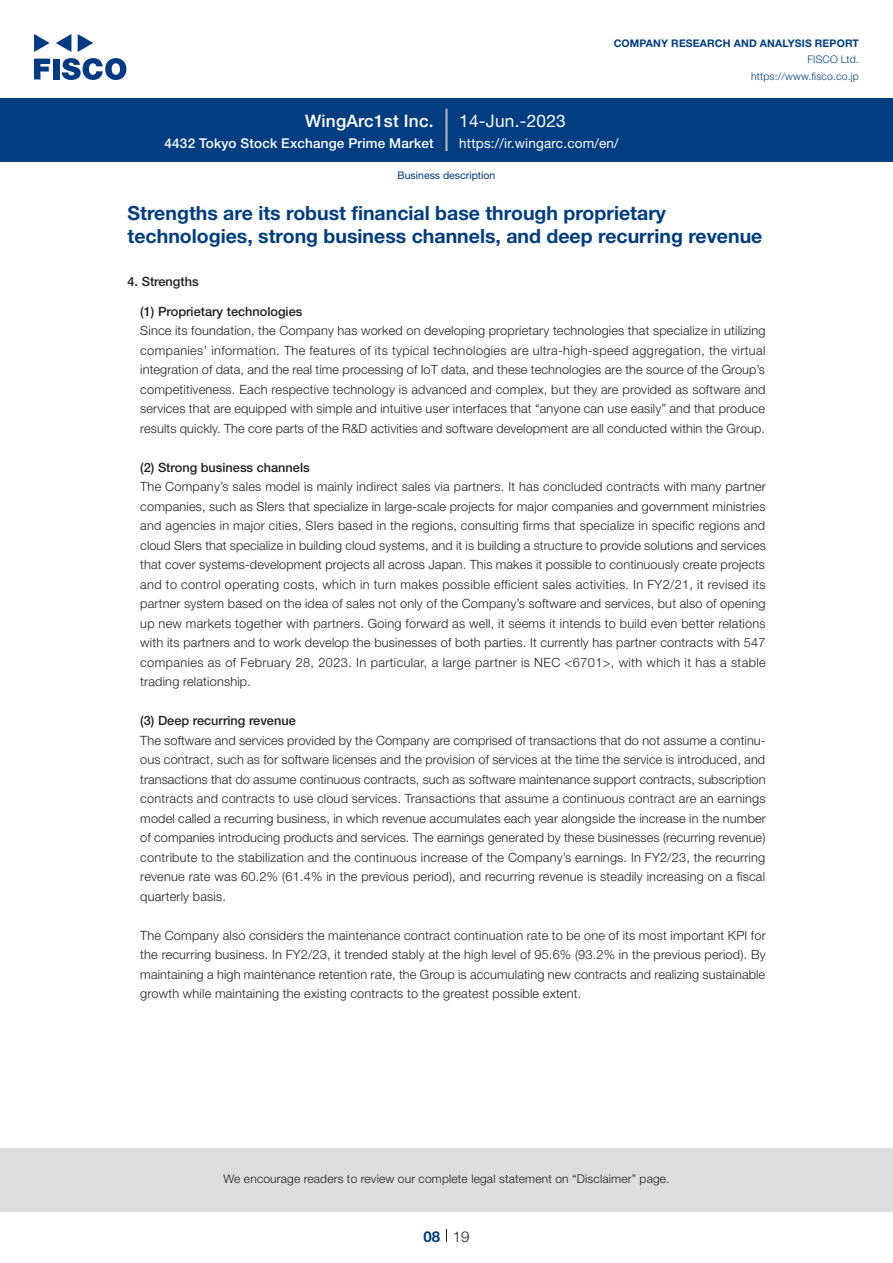
<style>
.page{position:relative;width:893px;height:1263px;background:#fff}
.page>*{position:absolute;margin:0;border:0;box-sizing:border-box;transform-origin:0 0}
.t1{font:700 19.5px/22.5px "Helvetica Neue LT Std";color:#003d81}
.t2{font:500 17.25px "Helvetica Neue LT Std";letter-spacing:.015em;color:#fff}
.t3{font:17.25px "Helvetica Neue LT Std";letter-spacing:.015em;color:#fff}
.t4{font:300 15px "Helvetica Neue LT Std";color:#231f20}
.t5{font:700 15px "Helvetica Neue LT Std";color:#003d81}
.t6{font:500 13.5px "Helvetica Neue LT Std";letter-spacing:.015em;color:#fff}
.t7{font:13.5px "Helvetica Neue LT Std";letter-spacing:.015em;color:#fff}
.t8{font:300 12.75px/19.5px "Helvetica Neue LT Std";letter-spacing:.01em;color:#231f20;text-align:justify}
.t9{font:500 12.75px "Helvetica Neue LT Std";color:#231f20}
.t10{font:300 12px "Helvetica Neue LT Std";letter-spacing:.015em;color:#231f20}
.t11{font:700 10.5px "Helvetica Neue LT Std";letter-spacing:.015em;color:#003d81}
.t12{font:300 10.5px/16.5px "Helvetica Neue LT Std";letter-spacing:.015em;color:#003d81;text-align:right}
.t13{font:10.5px "Helvetica Neue LT Std";color:#003d81}
</style>
<div class="page">
<div style="left:0;top:1148px;width:893px;height:64px;background:#ddd"></div>
<svg style="left:34px;top:59px;width:16px;height:20px"></svg>
<div style="left:53px;top:59px;width:6px;height:20px;background:#003a83"></div>
<svg style="left:62px;top:58px;width:64px;height:22px"></svg>
<svg style="left:34px;top:34px;width:16px;height:18px"></svg>
<svg style="left:78px;top:34px;width:15px;height:18px"></svg>
<svg style="left:56px;top:34px;width:15px;height:18px"></svg>
<div style="left:0;top:98px;width:893px;height:64px;background:#003d81"></div>
<hr style="left:445px;top:109px;width:3px;height:42px;background:#b5b5b6">
<svg style="left:446px;top:1229px;width:1px;height:13px"></svg>
<h2 class="t2" style="left:305px;top:110px;width:130px">WingArc1st Inc.</h2>
<p class="t6" style="left:165px;top:135px;width:271px">4432 Tokyo Stock Exchange Prime Market</p>
<h2 class="t3" style="left:459px;top:110px;width:108px">14-Jun.-2023</h2>
<p class="t11" style="left:614px;top:37px;width:247px">COMPANY RESEARCH AND ANALYSIS REPORT</p>
<p class="t12" style="left:751px;top:51px;width:109px">FISCO Ltd. https://www.fisco.co j p.</p>
<p class="t7" style="left:459px;top:135px;width:161px">https:// .i r wingarc.com/en/</p>
<p class="t13" style="left:398px;top:169px;width:99px">Business description</p>
<h1 class="t1" style="left:128px;top:202px;width:636px">Strengths are its robust financial base through proprietary technologies, strong business channels, and deep recurring revenue</h1>
<p class="t9" style="left:128px;top:274px;width:73px">4. Strengths</p>
<p class="t9" style="left:140px;top:304px;width:164px">1( ) Proprietary technologies</p>
<p class="t8" style="left:140px;top:321px;width:627px">Since its foundation, the Company has worked on developing proprietary technologies that specialize in utilizing companies’ information. The features of its typical technologies are ultra-high-speed aggregation, the virtual integration of data, and the real time processing of IoT data, and these technologies are the source of the Group s’ competitiveness. Each respective technology is advanced and complex, but they are provided as software and services that are equipped with simple and intuitive user interfaces that “anyone can use easily” and that produce results quickly. The core parts of the R&amp;D activities and software development are all conducted within the Group.</p>
<p class="t9" style="left:140px;top:460px;width:171px">2( ) Strong business channels</p>
<p class="t8" style="left:140px;top:477px;width:627px">The Company s’ sales model is mainly indirect sales via partners It. has concluded contracts with many partner companies, such as SIers that specialize in large-scale projects for major companies and government ministries and agencies in major cities, SIers based in the regions, consulting firms that specialize in specific regions and cloud SIers that specialize in building cloud systems, and isit building a structure to provide solutions and services that cover systems-development projects all across Japan. This makes it possible to continuously create projects and to control operating costs, which in turn makes possible efficient sales activities In. FY2/21, it revised its partner system based on the idea of sales not only of the Company s’ software and services, but also of opening up new markets together with partners. Going forward as well it, seems it intends to build even better relations with its partners and to work develop the businesses of both parties It. currently has partner contracts with 547 companies as of February 28, 2023. In particular a, large partner is NEC &lt;6701&gt;, with which it has a stable trading relationship.</p>
<p class="t9" style="left:140px;top:713px;width:157px">3( ) Deep recurring revenue</p>
<p class="t8" style="left:140px;top:750px;width:626px">ous contract, such as for software licenses and the provision of services at the time the service is introduced, and</p>
<p class="t8" style="left:140px;top:730px;width:627px">The software and services provided by the Company are comprised of transactions that do not assume a continu-</p>
<p class="t8" style="left:140px;top:769px;width:627px">transactions that do assume continuous contracts, such as software maintenance support contracts, subscription contracts and contracts to use cloud services. Transactions that assume a continuous contract are an earnings model called a recurring business in, which revenue accumulates each year alongside the increase in the number of companies introducing products and services. The earnings generated by these businesses (recurring revenue( contribute to the stabilization and the continuous increase of the Company s’ earnings In. FY2/23, the recurring revenue rate was 60.2% (61.4% in the previous period ,) and recurring revenue is steadily increasing on a fiscal quarterly basis.</p>
<p class="t8" style="left:140px;top:925px;width:627px">The Company also considers the maintenance contract continuation rate to be one of its most important KPI for the recurring business In. FY2/23, it trended stably at the high level of 95.6% (93.2% in the previous period .) By maintaining a high maintenance retention rate, the Group is accumulating new contracts and realizing sustainable growth while maintaining the existing contracts to the greatest possible extent.</p>
<p class="t10" style="left:223px;top:1171px;width:448px">We encourage readers to review our complete legal statement on “Disclaimer” page.</p>
<p class="t5" style="left:423px;top:1227px;width:18px">08</p>
<p class="t4" style="left:453px;top:1227px;width:18px">19</p>
</div>
